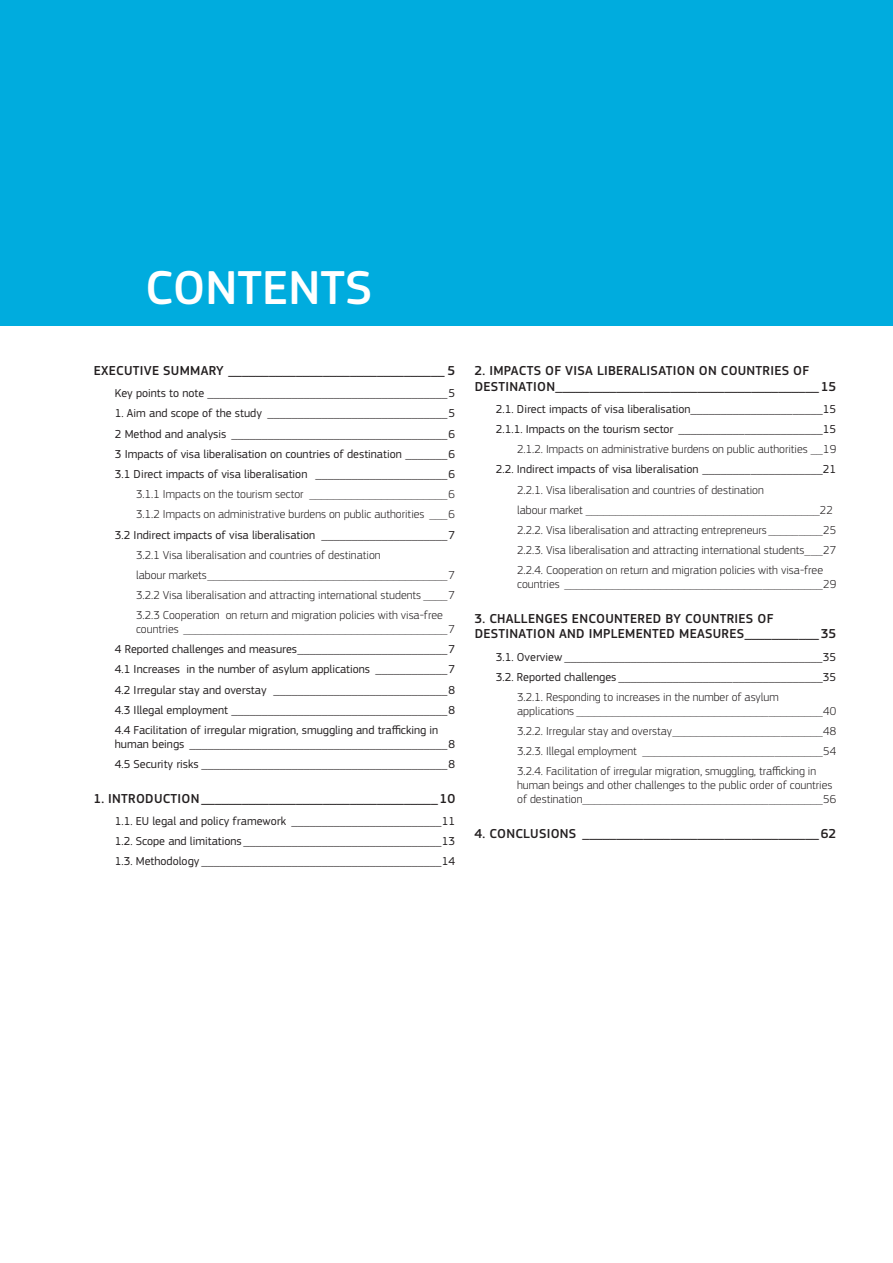
<style>
.page{position:relative;width:893px;height:1263px;background:#fff}
.page>*{position:absolute;margin:0;border:0;box-sizing:border-box;transform-origin:0 0}
.heading1_nono{font:500 49.5px "EC Square Sans Pro";color:#fff}
.TOC{font:500 13.5px/15.5px "EC Square Sans Pro";letter-spacing:.02em;color:#231f20}
.TOC2{font:12px/13.8px "EC Square Sans Pro";color:#231f20}
.TOC3{font:300 12px/13.8px "EC Square Sans Pro";color:#231f20}
</style>
<div class="page">
<div style="left:0;top:0;width:893px;height:325px;background:#00acde"></div>
<p class="heading1_nono" style="left:145px;top:259px;width:229px">CONTENTS</p>
<p class="TOC" style="left:94px;top:363px;width:363px">EXECUTIVE SUMMARY ________________________________ 5</p>
<p class="TOC2" style="left:115px;top:386px;width:342px">Key points to note ________________________________________5</p>
<p class="TOC2" style="left:115px;top:407px;width:342px">1. Aim and scope of the study ______________________________5</p>
<p class="TOC2" style="left:115px;top:427px;width:342px">2 Method and analysis ____________________________________6</p>
<p class="TOC2" style="left:115px;top:447px;width:342px">3 Impacts of visa liberalisation on countries of destination _______6</p>
<p class="TOC2" style="left:115px;top:467px;width:342px">3.1 Direct impacts of visa liberalisation ______________________6</p>
<p class="TOC3" style="left:136px;top:487px;width:320px">3.1.1 Impacts on the tourism sector _______________________6</p>
<p class="TOC3" style="left:136px;top:507px;width:320px">3.1.2 Impacts on administrative burdens on public authorities ___6</p>
<p class="TOC2" style="left:115px;top:528px;width:342px">3.2 Indirect impacts of visa liberalisation _____________________7</p>
<p class="TOC3" style="left:136px;top:548px;width:246px">3.2.1 Visa liberalisation and countries of destination</p>
<p class="TOC3" style="left:136px;top:568px;width:320px">labour markets________________________________________7</p>
<p class="TOC3" style="left:136px;top:588px;width:320px">3.2.2 Visa liberalisation and attracting international students ____7</p>
<p class="TOC3" style="left:136px;top:608px;width:320px">3.2.3 Cooperation on return and migration policies with visa-free countries ____________________________________________7</p>
<p class="TOC2" style="left:115px;top:642px;width:342px">4 Reported challenges and measures_________________________7</p>
<p class="TOC2" style="left:115px;top:663px;width:342px">4.1 Increases in the number of asylum applications ____________7</p>
<p class="TOC2" style="left:115px;top:683px;width:342px">4.2 Irregular stay and overstay _____________________________8</p>
<p class="TOC2" style="left:115px;top:703px;width:342px">4.3 Illegal employment ____________________________________8</p>
<p class="TOC2" style="left:115px;top:723px;width:342px">4.4 Facilitation of irregular migration, smuggling and trafficking in human beings ___________________________________________8</p>
<p class="TOC2" style="left:115px;top:757px;width:342px">4.5 Security risks _________________________________________8</p>
<p class="TOC" style="left:94px;top:791px;width:363px">1. INTRODUCTION___________________________________10</p>
<p class="TOC2" style="left:115px;top:814px;width:342px">1.1. EU legal and policy framework _________________________11</p>
<p class="TOC2" style="left:115px;top:834px;width:342px">1.2. Scope and limitations _________________________________13</p>
<p class="TOC2" style="left:115px;top:854px;width:342px">1.3. Methodology ________________________________________14</p>
<p class="TOC" style="left:475px;top:363px;width:363px">2. IMPACTS OF VISA LIBERALISATION ON COUNTRIES OF<br>DESTINATION_______________________________________15</p>
<p class="TOC2" style="left:496px;top:402px;width:342px">2.1. Direct impacts of visa liberalisation______________________15</p>
<p class="TOC2" style="left:496px;top:422px;width:342px">2.1.1. Impacts on the tourism sector ________________________15</p>
<p class="TOC3" style="left:517px;top:442px;width:320px">2.1.2. Impacts on administrative burdens on public authorities __19</p>
<p class="TOC2" style="left:496px;top:463px;width:342px">2.2. Indirect impacts of visa liberalisation ____________________21</p>
<p class="TOC3" style="left:517px;top:483px;width:248px">2.2.1. Visa liberalisation and countries of destination</p>
<p class="TOC3" style="left:517px;top:503px;width:317px">labour market _______________________________________22</p>
<p class="TOC3" style="left:517px;top:523px;width:320px">2.2.2. Visa liberalisation and attracting entrepreneurs _________25</p>
<p class="TOC3" style="left:517px;top:543px;width:320px">2.2.3. Visa liberalisation and attracting international students___27</p>
<p class="TOC3" style="left:517px;top:563px;width:320px">2.2.4. Cooperation on return and migration policies with visa-free countries ___________________________________________29</p>
<p class="TOC" style="left:475px;top:611px;width:363px">3. CHALLENGES ENCOUNTERED BY COUNTRIES OF<br>DESTINATION AND IMPLEMENTED MEASURES___________35</p>
<p class="TOC2" style="left:496px;top:650px;width:342px">3.1. Overview ___________________________________________35</p>
<p class="TOC2" style="left:496px;top:670px;width:342px">3.2. Reported challenges __________________________________35</p>
<p class="TOC3" style="left:517px;top:690px;width:320px">3.2.1. Responding to increases in the number of asylum applications _________________________________________40</p>
<p class="TOC3" style="left:517px;top:724px;width:320px">3.2.2. Irregular stay and overstay_________________________48</p>
<p class="TOC3" style="left:517px;top:744px;width:320px">3.2.3. Illegal employment ______________________________54</p>
<p class="TOC3" style="left:517px;top:764px;width:320px">3.2.4. Facilitation of irregular migration, smuggling, trafficking in human beings and other challenges to the public order of countries of destination________________________________________56</p>
<p class="TOC" style="left:475px;top:826px;width:363px">4. CONCLUSIONS ___________________________________62</p>
</div>
